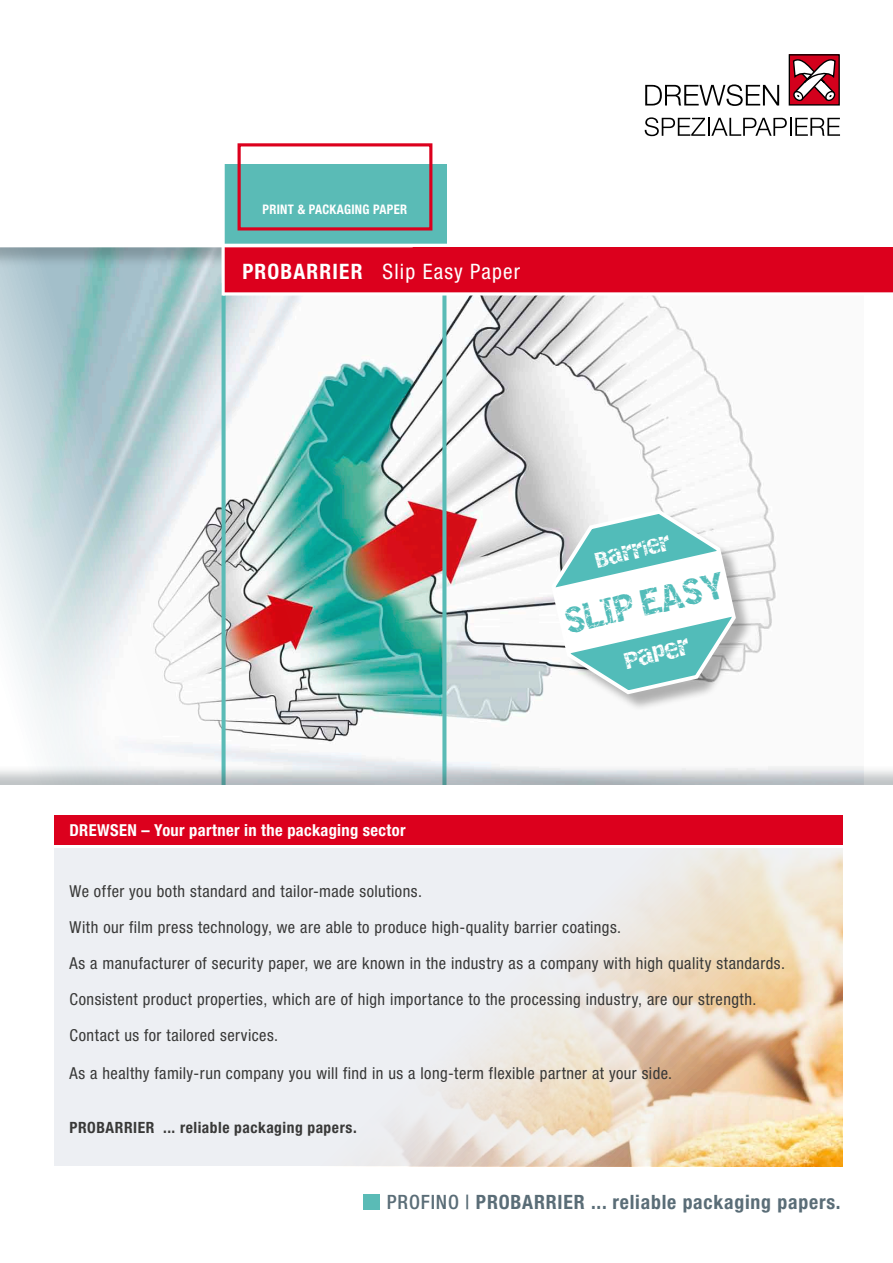
<style>
.page{position:relative;width:893px;height:1263px;background:#fff}
.page>*{position:absolute;margin:0;border:0;box-sizing:border-box;transform-origin:0 0}
.t1{font:26.1px "Destroy";color:#52bcb9;scale:.86 1}
.t2{font:condensed 21.3px "Helvetica Neue";letter-spacing:.055em;color:#fff}
.t3{font:700 condensed 19.8px "Helvetica Neue";letter-spacing:.04em;color:#5a6d77}
.t4{font:condensed 16.5px/36px "Helvetica Neue";letter-spacing:.025em;color:#393938}
.t5{font:700 condensed 16.5px "Helvetica Neue";letter-spacing:.02em;color:#fff}
.t6{font:16.2px "Destroy";color:#fff}
.t7{font:700 condensed 15.6px "Helvetica Neue";letter-spacing:.03em;color:#393938}
.t8{font:15.15px "Destroy";color:#fff}
.t9{font:700 condensed 13.2px "Helvetica Neue";letter-spacing:.025em;color:#fff;scale:.96 1}
.s1{font-weight:700}
.s2{font-weight:500}
</style>
<div class="page">
<img style="left:0;top:267px;width:776px;height:498px">
<div style="left:222px;top:283px;width:224px;height:517px;border:4px solid #5abbb6"></div>
<div style="left:0;top:765px;width:893px;height:117px;background:#424e53;opacity:.33"></div>
<div style="left:0;top:785px;width:893px;height:98px;background:#fff"></div>
<div style="left:223px;top:164px;width:223px;height:82px;background:#5abbb6"></div>
<div style="left:238px;top:143px;width:194px;height:87px;border:3px solid #dc001d"></div>
<div style="left:54px;top:815px;width:788px;height:30px;background:#dc001d"></div>
<div style="left:54px;top:848px;width:788px;height:318px;background:#edeff3"></div>
<img style="left:392px;top:848px;width:450px;height:318px">
<div style="left:223px;top:247px;width:670px;height:46px;background:#dc001d"></div>
<svg style="left:645px;top:84px;width:134px;height:22px"></svg>
<svg style="left:644px;top:117px;width:196px;height:19px"></svg>
<div style="left:789px;top:55px;width:50px;height:50px;background:#d3001c"></div>
<div style="left:789px;top:54px;width:51px;height:52px;border:1px solid #000"></div>
<svg style="left:792px;top:59px;width:44px;height:43px"></svg>
<div style="left:363px;top:1194px;width:17px;height:15px;background:#5abbb6"></div>
<hr style="left:223px;top:292px;width:670px;height:3px;background:#fff">
<hr style="left:222px;top:42px;width:3px;height:253px;background:#fff">
<hr style="left:0;top:244px;width:893px;height:3px;background:#fff">
<div style="left:554px;top:513px;width:200px;height:199px;background:#000;opacity:.3"></div>
<svg style="left:549px;top:507px;width:189px;height:189px"></svg>
<p class="t9" style="left:262px;top:201px;width:152px">PRINT &amp; PACKAGING PAPER</p>
<p class="t2" style="left:242px;top:259px;width:279px"><span class="s1">PROBARRIER</span> Slip Easy Paper</p>
<p class="t5" style="left:70px;top:820px;width:338px">DREWSEN – Your partner in the packaging sector</p>
<p class="t8" style="left:594px;top:551px;width:78px;rotate:-13deg">Barrier</p>
<h1 class="t1" style="left:563px;top:605px;width:190px;rotate:-13deg">SLIP EASY</h1>
<p class="t6" style="left:623px;top:651px;width:67px;rotate:-13deg">Paper</p>
<p class="t4" style="left:70px;top:873px;width:717px">We offer you both standard and tailor-made solutions.<br>With our film press technology, we are able to produce high-quality barrier coatings.<br>As a manufacturer of security paper, we are known in the industry as a company with high quality standards.<br>Consistent product properties, which are of high importance to the processing industry, are our strength.<br>Contact us for tailored services.</p>
<p class="t4" style="left:70px;top:1055px;width:604px">As a healthy family-run company you will find in us a long-term flexible partner at your side.</p>
<p class="t7" style="left:70px;top:1118px;width:289px">PROBARRIER ... reliable packaging papers.</p>
<p class="t3" style="left:387px;top:1190px;width:455px"><span class="s2">PROFINO |</span> PROBARRIER ... reliable packaging papers.</p>
</div>
